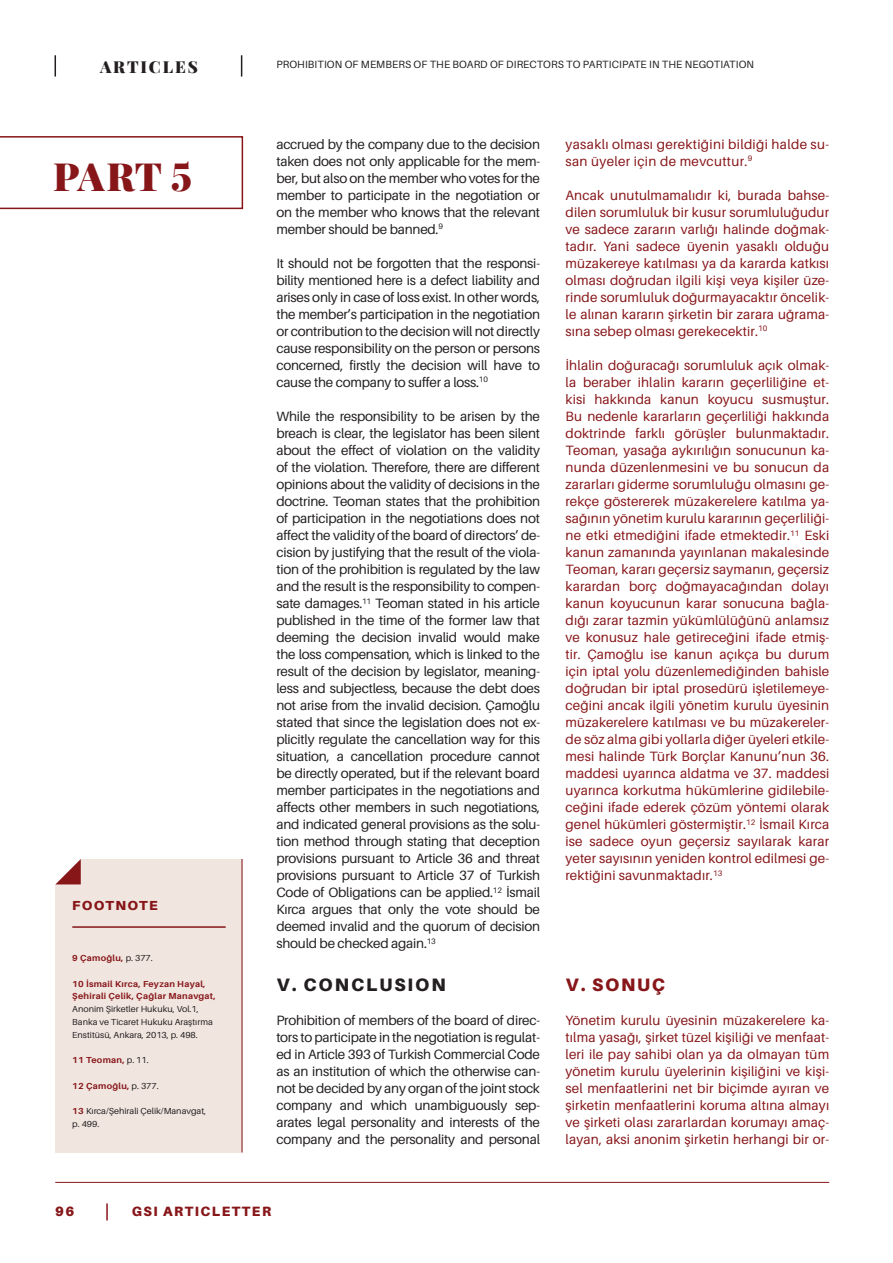
<style>
.page{position:relative;width:893px;height:1263px;background:#fff}
.page>*{position:absolute;margin:0;border:0;box-sizing:border-box;transform-origin:0 0}
.t1{font:900 39px "Playfair Display";color:#871619}
.ING_metin_baslik{font:900 18px "Aileron";letter-spacing:.11em;color:#231f20}
.TR_metin_baslik{font:900 18px "Aileron";letter-spacing:.1em;color:#871619}
.t2{font:900 16.5px "Playfair Display";letter-spacing:.12em;color:#231f20}
.ING_metin{font:13.5px/17px "Aileron";letter-spacing:-.015em;color:#231f20;text-align:justify}
.TR_metin{font:13.5px/17px "Aileron";letter-spacing:.01em;color:#871619;text-align:justify}
.t3{font:900 13.5px "Aileron";letter-spacing:.11em;color:#871619}
.t4{font:900 13.05px "Aileron";letter-spacing:.1em;color:#871619}
.t5{font:10.5px "Aileron";letter-spacing:.01em;color:#231f20}
.t6{font:8.7px/12.8px "Aileron";color:#231f20}
.t7{font:700 8.7px "Aileron";letter-spacing:.03em;color:#871619}
.s1{font-weight:400;color:#231f20}
.s2{font-weight:700;color:#871619}
</style>
<div class="page">
<svg style="left:0;top:136px;width:243px;height:73px"></svg>
<hr style="left:55px;top:1182px;width:774px;height:1px;background:#871619">
<svg style="left:106px;top:1203px;width:2px;height:17px"></svg>
<svg style="left:55px;top:55px;width:1px;height:22px"></svg>
<svg style="left:241px;top:55px;width:1px;height:22px"></svg>
<div style="left:55px;top:859px;width:187px;height:293px;background:#f0e5df"></div>
<hr style="left:72px;top:926px;width:154px;height:2px;background:#871619">
<svg style="left:55px;top:859px;width:26px;height:25px"></svg>
<hr style="left:242px;top:859px;width:1px;height:293px;background:#871619">
<p class="t2" style="left:100px;top:54px;width:99px">ARTICLES</p>
<h1 class="t1" style="left:53px;top:146px;width:140px">PART 5</h1>
<p class="t4" style="left:72px;top:898px;width:87px">FOOTNOTE</p>
<p class="t7" style="left:72px;top:953px;width:82px">9 Çamoğlu, <span class="s1">p. 377.</span></p>
<p class="t6" style="left:72px;top:977px;width:145px"><span class="s2">10 İsmail Kırca, Feyzan Hayal, Şehirali Çelik, Çağlar Manavgat, </span>Anonim Şirketler Hukuku, Vol.1, Banka ve Ticaret Hukuku Araştırma Enstitüsü, Ankara, 2013, p. 498.</p>
<p class="t7" style="left:72px;top:1055px;width:78px">11 Teoman, <span class="s1">p. 11.</span></p>
<p class="t7" style="left:72px;top:1081px;width:88px">12 Çamoğlu, <span class="s1">p. 377.</span></p>
<p class="t6" style="left:72px;top:1105px;width:135px"><span class="s2">13</span> Kırca/Şehirali Çelik/Manavgat, p. 499.</p>
<p class="t5" style="left:276px;top:59px;width:479px">PROHIBITION OF MEMBERS OF THE BOARD OF DIRECTORS TO PARTICIPATE IN THE NEGOTIATION</p>
<p class="ING_metin" style="left:276px;top:136px;width:265px">accrued by the company due to the decision taken does not only applicable for the mem&shy;ber, but also on the member who votes for the member to participate in the negotiation or on the member who knows that the relevant member should be banned.<sup>9</sup></p>
<p class="ING_metin" style="left:276px;top:255px;width:265px">It should not be forgotten that the responsi&shy;bility mentioned here is a defect liability and arises only in case of loss exist. In other words, the member’s participation in the negotiation or contribution to the decision will not directly cause responsibility on the person or persons concerned, firstly the decision will have to cause the company to suffer a loss.<sup>10</sup></p>
<p class="ING_metin" style="left:276px;top:408px;width:265px">While the responsibility to be arisen by the breach is clear, the legislator has been silent about the effect of violation on the validity of the violation. Therefore, there are different opinions about the validity of decisions in the doctrine. Teoman states that the prohibition of participation in the negotiations does not affect the validity of the board of directors’ de&shy;cision by justifying that the result of the viola&shy;tion of the prohibition is regulated by the law and the result is the responsibility to compen&shy;sate damages.<sup>11</sup> Teoman stated in his article published in the time of the former law that deeming the decision invalid would make the loss compensation, which is linked to the result of the decision by legislator, meaning&shy;less and subjectless, because the debt does not arise from the invalid decision. Çamoğlu stated that since the legislation does not ex&shy;plicitly regulate the cancellation way for this situation, a cancellation procedure cannot be directly operated, but if the relevant board member participates in the negotiations and affects other members in such negotiations, and indicated general provisions as the solu&shy;tion method through stating that deception provisions pursuant to Article 36 and threat provisions pursuant to Article 37 of Turkish Code of Obligations can be applied.<sup>12</sup> İsmail Kırca argues that only the vote should be deemed invalid and the quorum of decision should be checked again.<sup>13</sup></p>
<p class="ING_metin_baslik" style="left:276px;top:974px;width:171px">V. CONCLUSION</p>
<p class="ING_metin" style="left:276px;top:1012px;width:265px">Prohibition of members of the board of direc&shy;tors to participate in the negotiation is regulat&shy;ed in Article 393 of Turkish Commercial Code as an institution of which the otherwise can&shy;not be decided by any organ of the joint stock company and which unambiguously sep&shy;arates legal personality and interests of the company and the personality and personal</p>
<p class="TR_metin" style="left:566px;top:136px;width:265px">yasaklı olması gerektiğini bildiği halde su&shy;san üyeler için de mevcuttur.<sup>9</sup></p>
<p class="TR_metin" style="left:566px;top:187px;width:265px">Ancak unutulmamalıdır ki, burada bahse&shy;dilen sorumluluk bir kusur sorumluluğudur ve sadece zararın varlığı halinde doğmak&shy;tadır. Yani sadece üyenin yasaklı olduğu müzakereye katılması ya da kararda katkısı olması doğrudan ilgili kişi veya kişiler üze&shy;rinde sorumluluk doğurmayacaktır öncelik&shy;le alınan kararın şirketin bir zarara uğrama&shy;sına sebep olması gerekecektir.<sup>10</sup></p>
<p class="TR_metin" style="left:566px;top:357px;width:265px">İhlalin doğuracağı sorumluluk açık olmak&shy;la beraber ihlalin kararın geçerliliğine et&shy;kisi hakkında kanun koyucu susmuştur.<br>Bu nedenle kararların geçerliliği hakkında doktrinde farklı görüşler bulunmaktadır.<br>Teoman, yasağa aykırılığın sonucunun ka&shy;nunda düzenlenmesini ve bu sonucun da zararları giderme sorumluluğu olmasını ge&shy;rekçe göstererek müzakerelere katılma ya&shy;sağının yönetim kurulu kararının geçerliliği&shy;ne etki etmediğini ifade etmektedir.<sup>11</sup> Eski kanun zamanında yayınlanan makalesinde Teoman, kararı geçersiz saymanın, geçersiz karardan borç doğmayacağından dolayı kanun koyucunun karar sonucuna bağla&shy;dığı zarar tazmin yükümlülüğünü anlamsız ve konusuz hale getireceğini ifade etmiş&shy;tir. Çamoğlu ise kanun açıkça bu durum için iptal yolu düzenlemediğinden bahisle doğrudan bir iptal prosedürü işletilemeye&shy;ceğini ancak ilgili yönetim kurulu üyesinin müzakerelere katılması ve bu müzakereler&shy;de söz alma gibi yollarla diğer üyeleri etkile&shy;mesi halinde Türk Borçlar Kanunu’nun 36. maddesi uyarınca aldatma ve 37. maddesi uyarınca korkutma hükümlerine gidilebile&shy;ceğini ifade ederek çözüm yöntemi olarak genel hükümleri göstermiştir.<sup>12</sup> İsmail Kırca ise sadece oyun geçersiz sayılarak karar yeter sayısının yeniden kontrol edilmesi ge&shy;rektiğini savunmaktadır.<sup>13</sup></p>
<p class="TR_metin_baslik" style="left:566px;top:974px;width:101px">V. SONUÇ</p>
<p class="TR_metin" style="left:566px;top:1012px;width:265px">Yönetim kurulu üyesinin müzakerelere ka&shy;tılma yasağı, şirket tüzel kişiliği ve menfaat&shy;leri ile pay sahibi olan ya da olmayan tüm yönetim kurulu üyelerinin kişiliğini ve kişi&shy;sel menfaatlerini net bir biçimde ayıran ve şirketin menfaatlerini koruma altına almayı ve şirketi olası zararlardan korumayı amaç&shy;layan, aksi anonim şirketin herhangi bir or-</p>
<p class="t3" style="left:55px;top:1203px;width:21px">96</p>
<p class="t3" style="left:132px;top:1203px;width:141px">GSI ARTICLETTER</p>
</div>
